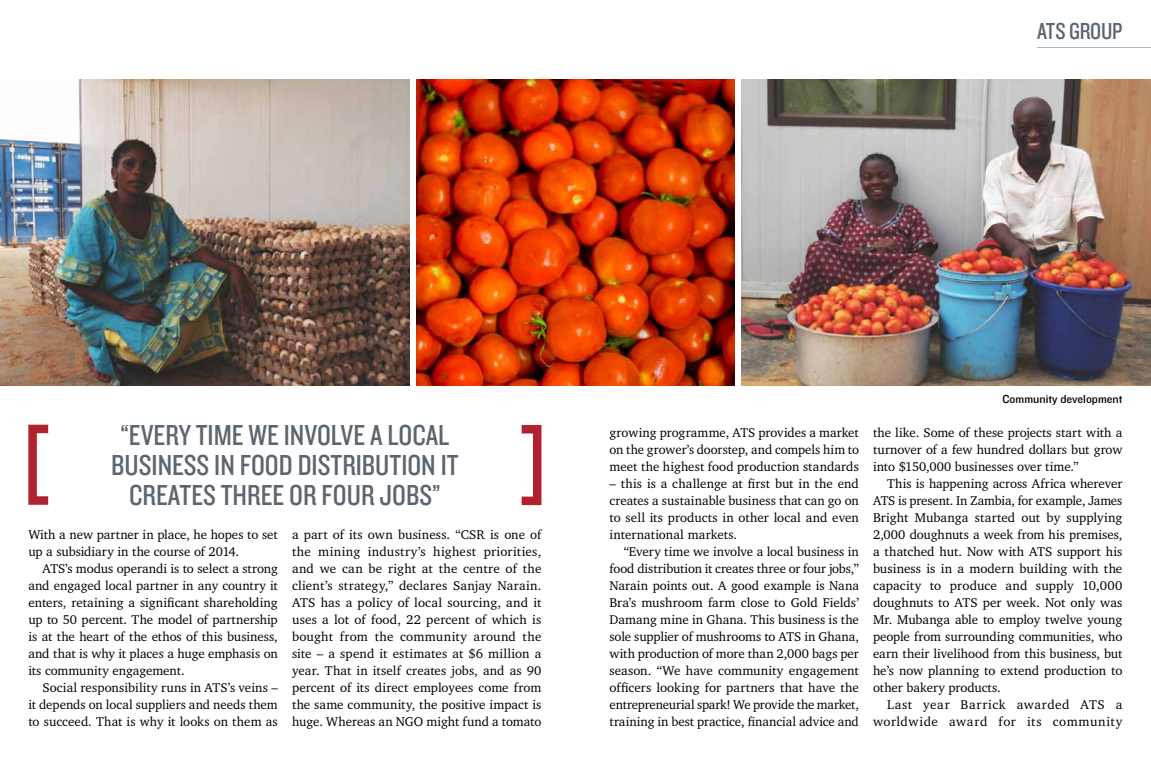
<style>
.page{position:relative;width:1151px;height:783px;background:#fff}
.page>*{position:absolute;margin:0;border:0;box-sizing:border-box;transform-origin:0 0}
.t1{font:30px/30px "Knockout HTF29 Junior Liteweight";color:#5c6670;text-align:center}
.t2{font:24px "Knockout HTF29 Junior Liteweight";letter-spacing:-.01em;color:#5c6670}
.t3{font:13px/17px "Charter IT Cby BT";color:#000;text-align:justify}
.t4{font:13px/17px "Charter IT Cby BT";letter-spacing:.045em;color:#000;text-align:right}
.t5{font:12px "Knockout HTF31 Junior Middlewt";color:#000}
</style>
<div class="page">
<hr style="left:1037px;top:47px;width:114px;height:1px;background:#adb3b8">
<img style="left:0;top:79px;width:410px;height:306px">
<img style="left:741px;top:79px;width:410px;height:306px">
<img style="left:417px;top:79px;width:317px;height:306px">
<svg style="left:28px;top:424px;width:20px;height:80px"></svg>
<svg style="left:522px;top:425px;width:19px;height:80px"></svg>
<h2 class="t2" style="left:1037px;top:18px;width:87px">ATS GROUP</h2>
<h1 class="t1" style="left:111px;top:420px;width:348px">“EVERY TIME WE INVOLVE A LOCAL<br>BUSINESS IN FOOD DISTRIBUTION IT<br>CREATES THREE OR FOUR JOBS”</h1>
<p class="t3" style="left:28px;top:525px;width:251px">With a new partner in place, he hopes to set up a subsidiary in the course of 2014.</p>
<p class="t3" style="left:28px;top:559px;width:251px;text-indent:14px">ATS’s modus operandi is to select a strong and engaged local partner in any country it enters, retaining a significant shareholding up to 50 percent. The model of partnership is at the heart of the ethos of this business, and that is why it places a huge emphasis on its community engagement.</p>
<p class="t3" style="left:28px;top:678px;width:251px;text-indent:14px">Social responsibility runs in ATS’s veins – it depends on local suppliers and needs them to succeed. That is why it looks on them as</p>
<p class="t3" style="left:292px;top:525px;width:251px">a part of its own business. “CSR is one of the mining industry’s highest priorities, and we can be right at the centre of the client’s strategy,” declares Sanjay Narain.<br>ATS has a policy of local sourcing, and it uses a lot of food, 22 percent of which is bought from the community around the site – a spend it estimates at $6 million a year. That in itself creates jobs, and as 90 percent of its direct employees come from the same community, the positive impact is huge. Whereas an NGO might fund a tomato</p>
<p class="t3" style="left:609px;top:423px;width:251px">growing programme, ATS provides a market on the grower’s doorstep, and compels him to meet the highest food production standards</p>
<p class="t3" style="left:609px;top:474px;width:251px">– this is a challenge at first but in the end creates a sustainable business that can go on to sell its products in other local and even international markets.</p>
<p class="t3" style="left:609px;top:542px;width:251px;text-indent:14px">“Every time we involve a local business in food distribution it creates three or four jobs,” Narain points out. A good example is Nana Bra’s mushroom farm close to Gold Fields’ Damang mine in Ghana. This business is the sole supplier of mushrooms to ATS in Ghana, with production of more than 2,000 bags per season. “We have community engagement officers looking for partners that have the entrepreneurial spark! We provide the market, training in best practice, financial advice and</p>
<p class="t5" style="left:1002px;top:392px;width:122px">Community development</p>
<p class="t3" style="left:873px;top:423px;width:251px">the like. Some of these projects start with a turnover of a few hundred dollars but grow into $150,000 businesses over time.”</p>
<p class="t3" style="left:873px;top:474px;width:251px;text-indent:14px">This is happening across Africa wherever ATS is present. In Zambia, for example, James Bright Mubanga started out by supplying 2,000 doughnuts a week from his premises, a thatched hut. Now with ATS support his business is in a modern building with the capacity to produce and supply 10,000 doughnuts to ATS per week. Not only was Mr. Mubanga able to employ twelve young people from surrounding communities, who earn their livelihood from this business, but he’s now planning to extend production to other bakery products.</p>
<p class="t4" style="left:873px;top:695px;width:251px">Last year Barrick awarded ATS a worldwide award for its community</p>
</div>
